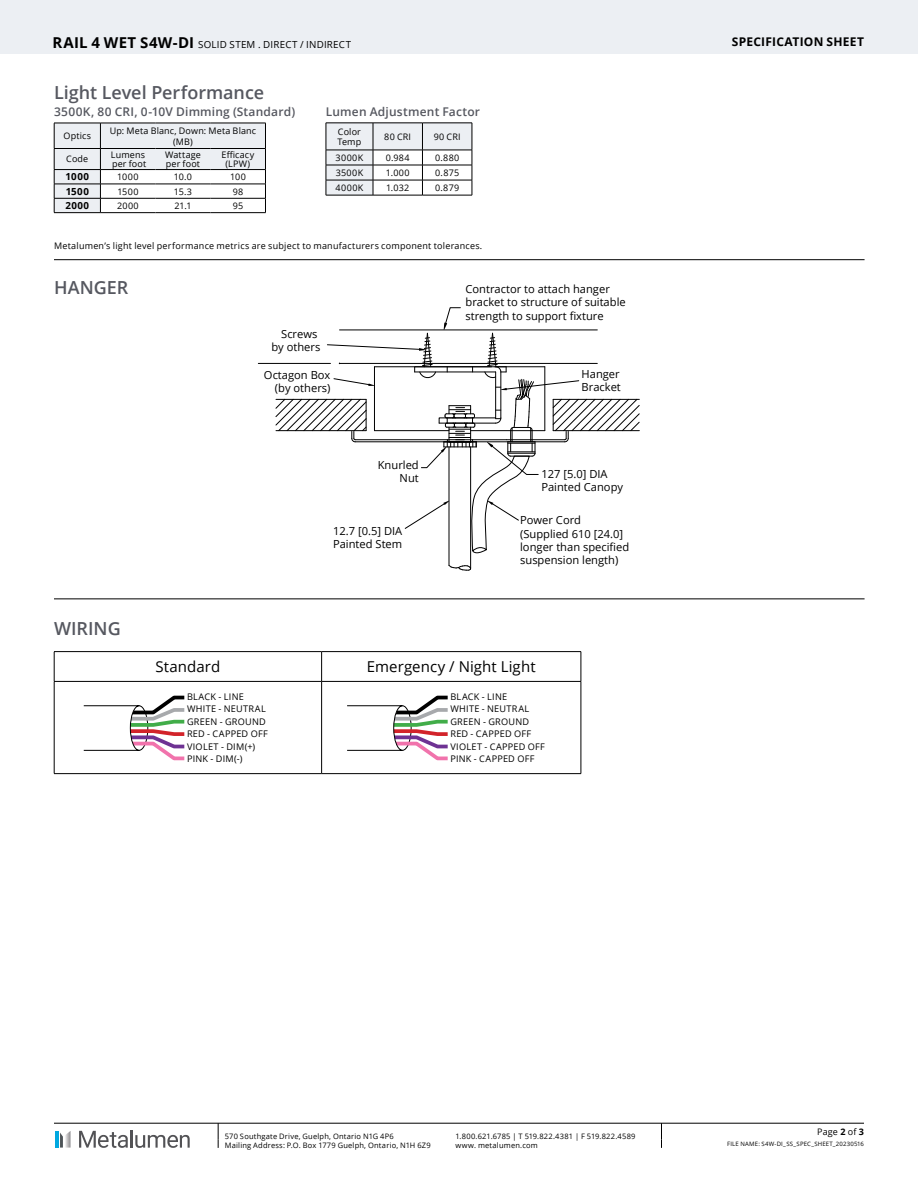
<style>
.page{position:relative;width:918px;height:1188px;background:#fff}
.page>*{position:absolute;margin:0;border:0;box-sizing:border-box;transform-origin:0 0}
.t1{font:600 18px "Open Sans";color:#565860}
.t2{font:15px "Open Sans";letter-spacing:.005em;color:#000}
.t3{font:600 12px "Open Sans";letter-spacing:.015em;color:#565860}
.t4{font:700 12px "Open Sans";letter-spacing:.02em;color:#000}
.t5{font:11.1px/13.4px "Open Sans";color:#000}
.t6{font:9.75px "Open Sans";letter-spacing:.025em;color:#000}
.t7{font:700 9.75px "Open Sans";letter-spacing:.055em;color:#000}
.t8{font:9.15px/12.5px "Open Sans";letter-spacing:.03em;color:#000}
.t9{font:9px/9px "Open Sans";letter-spacing:.025em;color:#000}
.t10{font:7.5px/9px "Open Sans";letter-spacing:.025em;color:#000}
.t11{font:6px "Open Sans";letter-spacing:.025em;color:#000}
.s1{font-weight:700;font-size:15px}
.s2{font-weight:700}
</style>
<div class="page">
<svg style="left:218px;top:1124px;width:1px;height:24px"></svg>
<svg style="left:661px;top:1124px;width:1px;height:24px"></svg>
<hr style="left:55px;top:1131px;width:3px;height:17px;background:#01a8e0">
<svg style="left:60px;top:1131px;width:11px;height:17px"></svg>
<svg style="left:79px;top:1131px;width:49px;height:17px"></svg>
<hr style="left:130px;top:1130px;width:3px;height:18px;background:#525255">
<svg style="left:135px;top:1135px;width:55px;height:13px"></svg>
<hr style="left:54px;top:1123px;width:810px;height:1px;background:#000">
<div style="left:0;top:0;width:918px;height:54px;background:#eceff3"></div>
<svg style="left:54px;top:123px;width:212px;height:90px"></svg>
<hr style="left:100px;top:169px;width:55px;height:1px;background:#000">
<hr style="left:155px;top:169px;width:55px;height:1px;background:#000">
<hr style="left:210px;top:169px;width:56px;height:1px;background:#000">
<svg style="left:326px;top:123px;width:147px;height:72px"></svg>
<hr style="left:326px;top:195px;width:47px;height:1px;background:#000">
<hr style="left:373px;top:195px;width:49px;height:1px;background:#000">
<hr style="left:422px;top:195px;width:50px;height:1px;background:#000">
<hr style="left:54px;top:259px;width:811px;height:1px;background:#000">
<hr style="left:54px;top:599px;width:811px;height:1px;background:#000">
<hr style="left:54px;top:651px;width:268px;height:1px;background:#000">
<svg style="left:54px;top:652px;width:1px;height:29px"></svg>
<hr style="left:322px;top:651px;width:259px;height:1px;background:#000">
<svg style="left:321px;top:652px;width:1px;height:29px"></svg>
<svg style="left:581px;top:652px;width:1px;height:29px"></svg>
<hr style="left:54px;top:681px;width:268px;height:1px;background:#000">
<hr style="left:54px;top:682px;width:1px;height:91px;background:#000">
<hr style="left:322px;top:681px;width:259px;height:1px;background:#000">
<hr style="left:321px;top:682px;width:1px;height:91px;background:#000">
<hr style="left:581px;top:682px;width:1px;height:91px;background:#000">
<hr style="left:54px;top:773px;width:268px;height:1px;background:#000">
<hr style="left:322px;top:773px;width:259px;height:1px;background:#000">
<svg style="left:83px;top:695px;width:102px;height:66px"></svg>
<svg style="left:347px;top:695px;width:101px;height:66px"></svg>
<svg style="left:448px;top:565px;width:24px;height:6px"></svg>
<hr style="left:258px;top:363px;width:72px;height:1px;background:#000">
<hr style="left:449px;top:447px;width:1px;height:118px;background:#000">
<hr style="left:470px;top:447px;width:1px;height:121px;background:#000">
<svg style="left:275px;top:307px;width:365px;height:249px"></svg>
<p class="t6" style="left:52px;top:38px;width:300px"><span class="s1">RAIL 4 WET S4W-DI</span> SOLID STEM . DIRECT / INDIRECT</p>
<h3 class="t4" style="left:732px;top:33px;width:134px">SPECIFICATION SHEET</h3>
<h1 class="t1" style="left:54px;top:80px;width:212px">Light Level Performance</h1>
<h3 class="t3" style="left:54px;top:104px;width:243px">3500K, 80 CRI, 0-10V Dimming (Standard)</h3>
<p class="t9" style="left:64px;top:131px;width:29px">Optics</p>
<p class="t9" style="left:110px;top:125px;width:148px;line-height:10.8px;text-align:center">Up: Meta Blanc, Down: Meta Blanc (MB)</p>
<p class="t9" style="left:66px;top:154px;width:24px">Code</p>
<p class="t9" style="left:111px;top:150px;width:37px">Lumens per foot</p>
<p class="t9" style="left:165px;top:150px;width:37px">Wattage per foot</p>
<p class="t9" style="left:222px;top:150px;width:34px;text-align:center">Efficacy (LPW)</p>
<p class="t7" style="left:66px;top:170px;width:25px">1000</p>
<p class="t9" style="left:117px;top:172px;width:23px">1000</p>
<p class="t9" style="left:174px;top:172px;width:20px">10.0</p>
<p class="t9" style="left:230px;top:172px;width:17px">100</p>
<p class="t7" style="left:66px;top:184px;width:25px">1500</p>
<p class="t9" style="left:117px;top:187px;width:23px">1500</p>
<p class="t9" style="left:174px;top:187px;width:20px">15.3</p>
<p class="t9" style="left:233px;top:187px;width:12px">98</p>
<p class="t7" style="left:65px;top:199px;width:25px">2000</p>
<p class="t9" style="left:117px;top:201px;width:23px">2000</p>
<p class="t9" style="left:174px;top:201px;width:19px">21.1</p>
<p class="t9" style="left:233px;top:201px;width:12px">95</p>
<h3 class="t3" style="left:326px;top:104px;width:156px">Lumen Adjustment Factor</h3>
<p class="t9" style="left:338px;top:126px;width:25px;line-height:10.5px">Color<br>Temp</p>
<p class="t9" style="left:384px;top:132px;width:28px">80 CRI</p>
<p class="t9" style="left:434px;top:132px;width:28px">90 CRI</p>
<p class="t9" style="left:336px;top:153px;width:29px">3000K</p>
<p class="t9" style="left:386px;top:153px;width:26px">0.984</p>
<p class="t9" style="left:435px;top:153px;width:26px">0.880</p>
<p class="t9" style="left:336px;top:168px;width:29px">3500K</p>
<p class="t9" style="left:386px;top:168px;width:25px">1.000</p>
<p class="t9" style="left:435px;top:168px;width:25px">0.875</p>
<p class="t9" style="left:336px;top:183px;width:29px">4000K</p>
<p class="t9" style="left:386px;top:183px;width:25px">1.032</p>
<p class="t9" style="left:435px;top:183px;width:25px">0.879</p>
<p class="t9" style="left:54px;top:241px;width:430px">Metalumen’s light level performance metrics are subject to manufacturers component tolerances.</p>
<h1 class="t1" style="left:54px;top:275px;width:76px">HANGER</h1>
<p class="t5" style="left:466px;top:282px;width:162px">Contractor to attach hanger bracket to structure of suitable strength to support fixture</p>
<p class="t5" style="left:271px;top:327px;width:50px;text-align:right">Screws by others</p>
<p class="t5" style="left:264px;top:368px;width:68px;text-align:right">Octagon Box (by others)</p>
<p class="t5" style="left:378px;top:458px;width:42px;text-align:right">Knurled<br>Nut</p>
<p class="t5" style="left:582px;top:367px;width:41px">Hanger<br>Bracket</p>
<p class="t5" style="left:541px;top:467px;width:83px">127 [5.0] DIA<br>Painted Canopy</p>
<h1 class="t1" style="left:54px;top:616px;width:68px">WIRING</h1>
<p class="t5" style="left:333px;top:524px;width:71px">12.7 [0.5] DIA<br>Painted Stem</p>
<p class="t5" style="left:520px;top:513px;width:111px">Power Cord (Supplied 610 [24.0] longer than specified suspension length)</p>
<h2 class="t2" style="left:156px;top:657px;width:66px">Standard</h2>
<h2 class="t2" style="left:367px;top:657px;width:170px">Emergency / Night Light</h2>
<p class="t8" style="left:187px;top:690px;width:82px">BLACK - LINE<br>WHITE - NEUTRAL<br>GREEN - GROUND<br>RED - CAPPED OFF<br>VIOLET - DIM(+)<br>PINK - DIM(-)</p>
<p class="t8" style="left:450px;top:690px;width:96px">BLACK - LINE<br>WHITE - NEUTRAL<br>GREEN - GROUND<br>RED - CAPPED OFF<br>VIOLET - CAPPED OFF<br>PINK - CAPPED OFF</p>
<p class="t10" style="left:225px;top:1131px;width:207px">570 Southgate Drive, Guelph, Ontario N1G 4P6<br>Mailing Address: P.O. Box 1779 Guelph, Ontario, N1H 6Z9</p>
<p class="t10" style="left:455px;top:1131px;width:181px">1.800.621.6785 | T 519.822.4381 | F 519.822.4589 www. metalumen.com</p>
<p class="t9" style="left:817px;top:1127px;width:48px">Page <span class="s2">2</span> of <span class="s2">3</span></p>
<p class="t11" style="left:727px;top:1140px;width:138px">FILE NAME: S4W-DI_SS_SPEC_SHEET_20230516</p>
</div>
